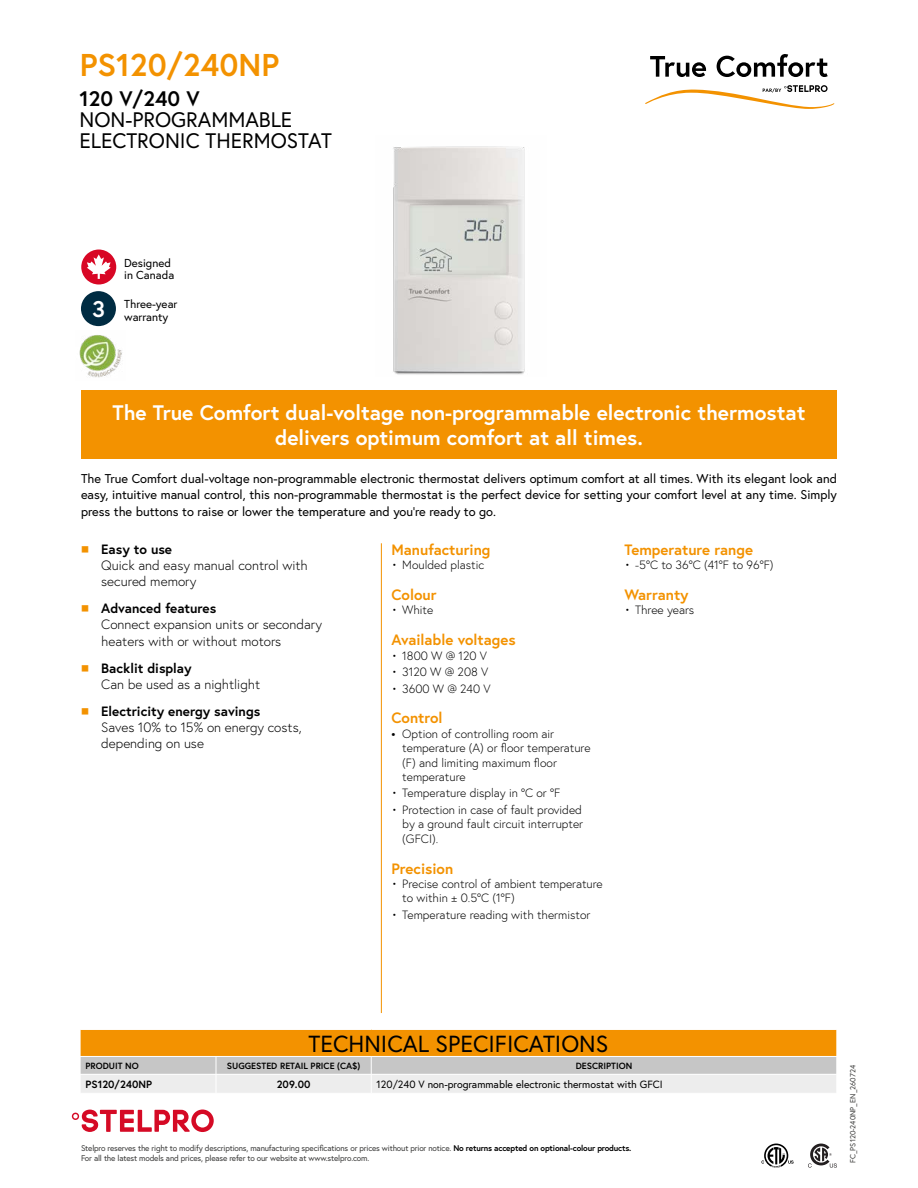
<style>
.page{position:relative;width:918px;height:1188px;background:#fff}
.page>*{position:absolute;margin:0;border:0;box-sizing:border-box;transform-origin:0 0}
.t1{font:700 31.5px "Europa";color:#f39200}
.t2{font:23.25px "Europa";color:#000}
.t3{font:700 22.65px "Europa";color:#fff}
.t4{font:700 21px/25.2px "Europa";color:#fff;text-align:center}
.t5{font:21px/21px "Europa";color:#000}
.t6{font:700 21px "Europa";color:#000}
.t7{font:700 15px "Europa";color:#f39200}
.t8{font:300 13.5px/16.2px "Europa";color:#000}
.t9{font:12.75px/16.5px "Europa";color:#000;text-align:justify}
.t10{font:300 12px/14.4px "Europa";color:#000}
.t11{font:11.55px/12.8px "Europa";color:#000}
.t12{font:10.5px "Europa";color:#000}
.t13{font:700 10.5px "Europa";color:#000}
.t14{font:700 9px "Europa";color:#000}
.t15{font:8.25px/9.9px "Europa";letter-spacing:-.02em;color:#3c3c3b}
.t16{font:7.5px "Europa";color:#3c3c3b}
.s1{font-family:"Aktiv Grotesk";font-weight:700;color:#f39200}
.s2{font-weight:700}
.s3{font-family:"Aktiv Grotesk"}
.s4{font-weight:700;color:#000}
</style>
<div class="page">
<svg style="left:650px;top:54px;width:178px;height:23px"></svg>
<svg style="left:645px;top:85px;width:189px;height:24px"></svg>
<svg style="left:81px;top:250px;width:35px;height:35px"></svg>
<svg style="left:81px;top:291px;width:35px;height:35px"></svg>
<svg style="left:808px;top:1144px;width:29px;height:24px"></svg>
<svg style="left:761px;top:1144px;width:33px;height:24px"></svg>
<img style="left:393px;top:146px;width:132px;height:229px">
<hr style="left:381px;top:543px;width:1px;height:470px;background:#f39200">
<div style="left:81px;top:390px;width:756px;height:69px;background:#f39200"></div>
<img style="left:79px;top:335px;width:43px;height:43px">
<svg style="left:80px;top:1030px;width:757px;height:63px;background:#e5bc7f"></svg>
<hr style="left:371px;top:1074px;width:466px;height:1px;background:#fff">
<hr style="left:80px;top:1074px;width:136px;height:1px;background:#fff">
<hr style="left:216px;top:1074px;width:155px;height:1px;background:#fff">
<svg style="left:72px;top:1110px;width:142px;height:22px"></svg>
<h1 class="t1" style="left:80px;top:44px;width:201px">PS120/240NP</h1>
<h3 class="t6" style="left:80px;top:84px;width:122px">120 V/240 V</h3>
<h3 class="t5" style="left:80px;top:108px;width:254px">NON-PROGRAMMABLE<br>ELECTRONIC THERMOSTAT</h3>
<h3 class="t3" style="left:92px;top:293px;width:14px">3</h3>
<p class="t11" style="left:124px;top:256px;width:52px">Designed in Canada</p>
<p class="t11" style="left:124px;top:298px;width:55px">Three-year warranty</p>
<h3 class="t4" style="left:112px;top:399px;width:695px">The True Comfort dual-voltage non-programmable electronic thermostat delivers optimum comfort at all times.</h3>
<p class="t9" style="left:81px;top:470px;width:757px">The True Comfort dual-voltage non-programmable electronic thermostat delivers optimum comfort at all times. With its elegant look and easy, intuitive manual control, this non-programmable thermostat is the perfect device for setting your comfort level at any time. Simply press the buttons to raise or lower the temperature and you're ready to go.</p>
<p class="t8" style="left:101px;top:541px;width:208px;text-indent:-20px"><span class="s1">■</span> <span class="s2">Easy to use<br></span>Quick and easy manual control with secured memory</p>
<p class="t8" style="left:101px;top:600px;width:222px;text-indent:-20px"><span class="s1">■</span> <span class="s2">Advanced features<br></span>Connect expansion units or secondary heaters with or without motors</p>
<p class="t8" style="left:101px;top:660px;width:160px;text-indent:-20px"><span class="s1">■</span> <span class="s2">Backlit display<br></span>Can be used as a nightlight</p>
<p class="t8" style="left:101px;top:703px;width:202px;text-indent:-20px"><span class="s1">■</span> <span class="s2">Electricity energy savings<br></span>Saves 10% to 15% on energy costs, depending on use</p>
<p class="t7" style="left:392px;top:540px;width:101px">Manufacturing</p>
<p class="t10" style="left:392px;top:558px;width:94px">• Moulded plastic</p>
<p class="t7" style="left:392px;top:585px;width:47px">Colour</p>
<p class="t10" style="left:392px;top:603px;width:43px">• White</p>
<p class="t7" style="left:392px;top:630px;width:126px">Available voltages</p>
<p class="t10" style="left:392px;top:648px;width:97px">• 1800 W @ 120 V</p>
<p class="t10" style="left:392px;top:665px;width:98px">• 3120 W @ 208 V</p>
<p class="t10" style="left:392px;top:681px;width:101px">• 3600 W @ 240 V</p>
<p class="t7" style="left:392px;top:708px;width:53px">Control</p>
<p class="t10" style="left:402px;top:726px;width:190px;text-indent:-11px"><span class="s3">•</span> Option of controlling room air temperature (A) or floor temperature (F) and limiting maximum floor temperature</p>
<p class="t10" style="left:391px;top:786px;width:170px">• Temperature display in °C or °F</p>
<p class="t10" style="left:402px;top:803px;width:182px;text-align:justify;text-indent:-11px">• Protection in case of fault provided by a ground fault circuit interrupter (GFCI).</p>
<p class="t7" style="left:392px;top:858px;width:63px">Precision</p>
<p class="t10" style="left:402px;top:876px;width:202px;text-indent:-11px">• Precise control of ambient temperature to within ± 0.5°C (1°F)</p>
<p class="t10" style="left:392px;top:907px;width:200px">• Temperature reading with thermistor</p>
<p class="t7" style="left:624px;top:540px;width:130px">Temperature range</p>
<p class="t10" style="left:624px;top:558px;width:151px">• -5°C to 36°C (41°F to 96°F)</p>
<p class="t7" style="left:624px;top:585px;width:66px">Warranty</p>
<p class="t10" style="left:624px;top:603px;width:71px">• Three years</p>
<h2 class="t2" style="left:309px;top:1029px;width:301px">TECHNICAL SPECIFICATIONS</h2>
<p class="t14" style="left:86px;top:1060px;width:55px">PRODUIT NO</p>
<p class="t14" style="left:227px;top:1060px;width:135px">SUGGESTED RETAIL PRICE (CA$)</p>
<p class="t14" style="left:576px;top:1060px;width:58px">DESCRIPTION</p>
<p class="t13" style="left:86px;top:1077px;width:68px">PS120/240NP</p>
<p class="t13" style="left:277px;top:1077px;width:35px">209.00</p>
<p class="t12" style="left:377px;top:1078px;width:288px">120/240 V non-programmable electronic thermostat with GFCI</p>
<p class="t15" style="left:81px;top:1143px;width:552px">Stelpro reserves the right to modify descriptions, manufacturing specifications or prices without prior notice. <span class="s4">No returns accepted on optional-colour products.<br></span>For all the latest models and prices, please refer to our website at www.stelpro.com.</p>
<p class="t16" style="left:848px;top:1163px;width:99px;rotate:-90deg">FC_PS120-240NP_EN_260724</p>
</div>
